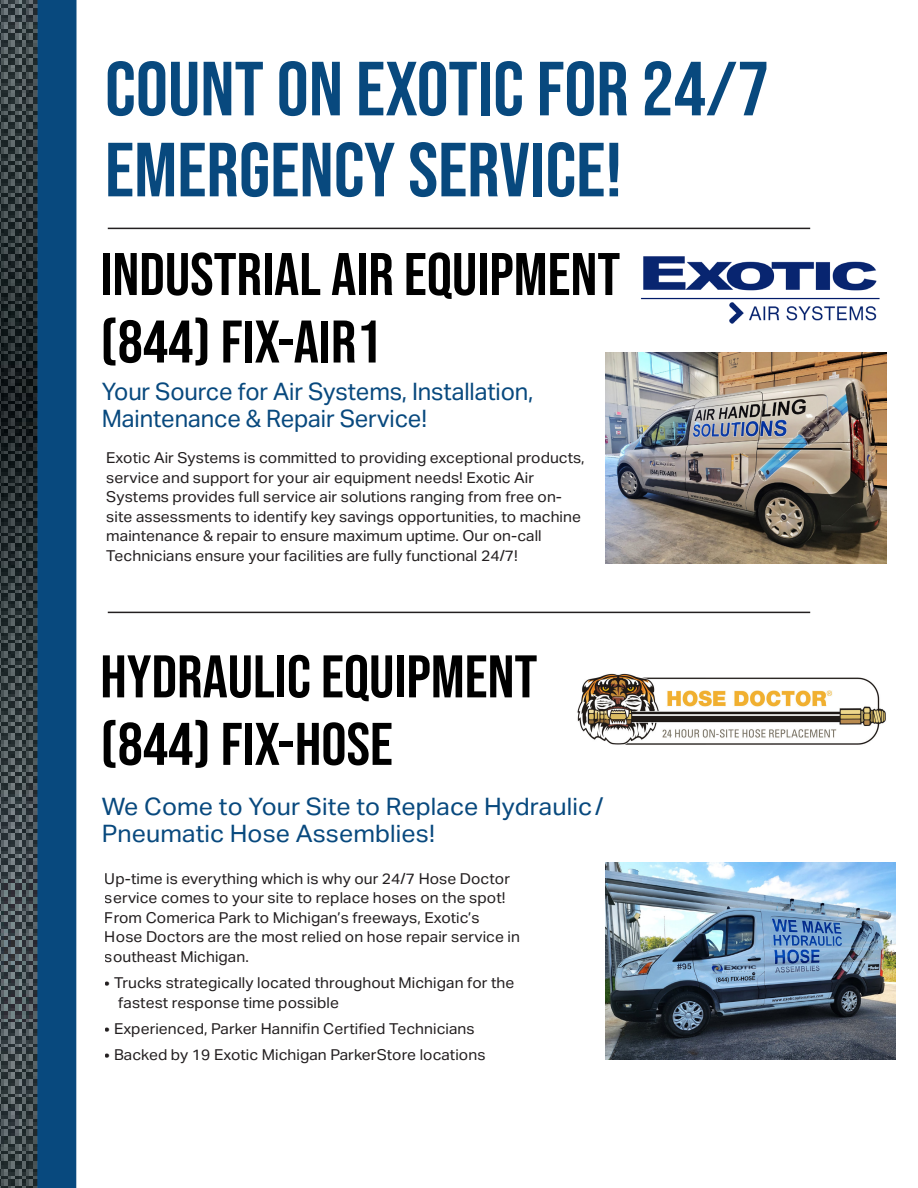
<style>
.page{position:relative;width:918px;height:1188px;background:#fff}
.page>*{position:absolute;margin:0;border:0;box-sizing:border-box;transform-origin:0 0}
.t1{font:76.5px/81px "Bebas Neue";color:#08497e;scale:1.05 1}
.t2{font:60px/67.5px "Bebas Neue";color:#000;scale:1.05 1}
.t3{font:24px/27px "Aktiv Grotesk";letter-spacing:-.01em;color:#08497e}
.t4{font:24px/27px "Aktiv Grotesk";letter-spacing:-.01em;color:#08497e;scale:1.05 1}
.t5{font:15px/19.5px "Aktiv Grotesk";color:#231f20;scale:1.05 1}
</style>
<div class="page">
<hr style="left:108px;top:228px;width:702px;height:1px;background:#231f20">
<svg style="left:0;top:0;width:77px;height:1188px;background:#24445d"></svg>
<hr style="left:108px;top:612px;width:702px;height:1px;background:#231f20">
<img style="left:641px;top:256px;width:239px;height:68px">
<img style="left:577px;top:674px;width:309px;height:71px">
<img style="left:605px;top:863px;width:290px;height:196px">
<img style="left:606px;top:353px;width:281px;height:210px">
<p class="t1" style="left:105px;top:48px;width:634px">COUNT ON EXOTIC FOR 24/7<br>EMERGENCY SERVICE!</p>
<p class="t2" style="left:100px;top:240px;width:497px">INDUSTRIAL AIR EQUIPMENT (844) FIX-AIR1</p>
<p class="t3" style="left:102px;top:378px;width:433px">Your Source for Air Systems, Installation,<br>Maintenance &amp; Repair Service!</p>
<p class="t5" style="left:106px;top:448px;width:457px">Exotic Air Systems is committed to providing exceptional products, service and support for your air equipment needs! Exotic Air Systems provides full service air solutions ranging from free on&shy;site assessments to identify key savings opportunities, to machine maintenance &amp; repair to ensure maximum uptime. Our on-call Technicians ensure your facilities are fully functional 24/7!</p>
<p class="t2" style="left:100px;top:642px;width:418px">HYDRAULIC EQUIPMENT (844) FIX-HOSE</p>
<p class="t4" style="left:102px;top:794px;width:479px">We Come to Your Site to Replace Hydraulic /<br>Pneumatic Hose Assemblies!</p>
<p class="t5" style="left:105px;top:869px;width:397px">Up-time is everything which is why our 24/7 Hose Doctor service comes to your site to replace hoses on the spot!<br>From Comerica Park to Michigan’s freeways, Exotic’s Hose Doctors are the most relied on hose repair service in southeast Michigan.</p>
<p class="t5" style="left:118px;top:973px;width:379px;text-indent:-14px">• Trucks strategically located throughout Michigan for the fastest response time possible</p>
<p class="t5" style="left:105px;top:1019px;width:354px">• Experienced, Parker Hannifin Certified Technicians</p>
<p class="t5" style="left:105px;top:1045px;width:364px">• Backed by 19 Exotic Michigan ParkerStore locations</p>
</div>
